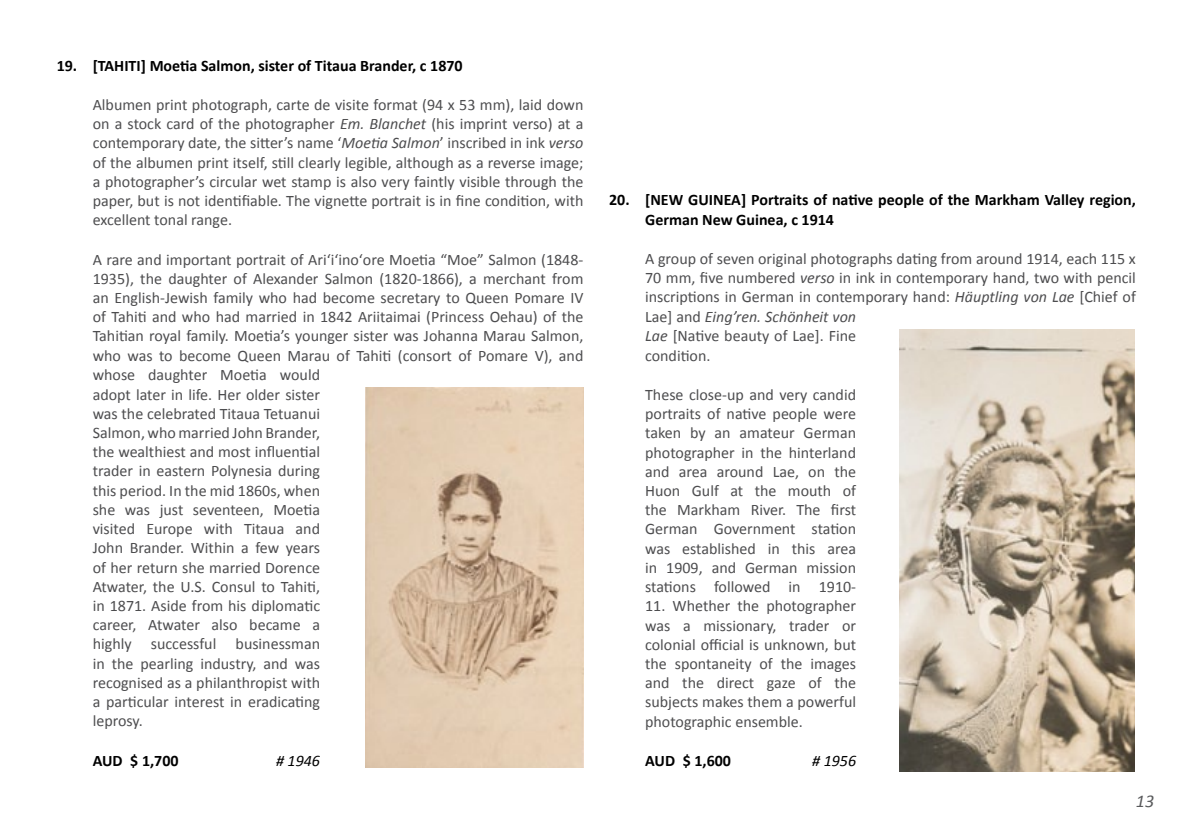
<style>
.page{position:relative;width:1191px;height:840px;background:#fff}
.page>*{position:absolute;margin:0;border:0;box-sizing:border-box;transform-origin:0 0}
.t1{font:italic 18px "Calibri";color:#58595b}
.t2{font:16px/19.2px "Calibri";color:#4d4d4f;text-align:justify}
.t3{font:700 16px/19.2px "Calibri";color:#000}
.t4{font:italic 16px "Calibri";color:#000}
.s1{font-style:italic}
</style>
<div class="page">
<img style="left:365px;top:387px;width:218px;height:380px">
<img style="left:899px;top:329px;width:235px;height:442px">
<p class="t3" style="left:57px;top:56px;width:407px">19. [TAHITI] Moetia Salmon, sister of Titaua Brander, c 1870</p>
<p class="t2" style="left:93px;top:95px;width:492px">Albumen print photograph, carte de visite format (94 x 53 mm), laid down on a stock card of the photographer <span class="s1">Em. Blanchet</span> (his imprint verso) at a contemporary date, the sitter’s name ‘<span class="s1">Moetia Salmon</span>’ inscribed in ink <span class="s1">verso </span>of the albumen print itself, still clearly legible, although as a reverse image; a photographer’s circular wet stamp is also very faintly visible through the paper, but is not identifiable. The vignette portrait is in fine condition, with excellent tonal range.</p>
<p class="t2" style="left:93px;top:249px;width:492px">A rare and important portrait of Ariʻiʻinoʻore Moetia “Moe” Salmon (1848- 1935), the daughter of Alexander Salmon (1820-1866), a merchant from an English-Jewish family who had become secretary to Queen Pomare IV of Tahiti and who had married in 1842 Ariitaimai (Princess Oehau) of the Tahitian royal family. Moetia’s younger sister was Johanna Marau Salmon, who was to become Queen Marau of Tahiti (consort of Pomare V), and</p>
<p class="t2" style="left:93px;top:365px;width:229px">whose daughter Moetia would adopt later in life. Her older sister was the celebrated Titaua Tetuanui Salmon, who married John Brander, the wealthiest and most influential trader in eastern Polynesia during this period. In the mid 1860s, when she was just seventeen, Moetia visited Europe with Titaua and John Brander. Within a few years of her return she married Dorence Atwater, the U.S. Consul to Tahiti, in 1871. Aside from his diplomatic career, Atwater also became a highly successful businessman in the pearling industry, and was recognised as a philanthropist with a particular interest in eradicating leprosy.</p>
<p class="t3" style="left:93px;top:750px;width:87px">AUD $ 1,700</p>
<p class="t4" style="left:276px;top:748px;width:46px"># 1946</p>
<p class="t3" style="left:645px;top:190px;width:492px;text-indent:-36px">20. [NEW GUINEA] Portraits of native people of the Markham Valley region,<br>German New Guinea, c 1914</p>
<p class="t2" style="left:645px;top:249px;width:492px;text-align:left">A group of seven original photographs dating from around 1914, each 115 x 70 mm, five numbered <span class="s1">verso</span> in ink in contemporary hand, two with pencil inscriptions in German in contemporary hand: <span class="s1">Häuptling von Lae</span> [Chief of Lae] and <span class="s1">Eing’ren. Schönheit von<br>Lae</span> [Native beauty of Lae]. Fine<br>condition.</p>
<p class="t2" style="left:645px;top:385px;width:212px">These close-up and very candid portraits of native people were taken by an amateur German photographer in the hinterland and area around Lae, on the Huon Gulf at the mouth of the Markham River. The first German Government station was established in this area in 1909, and German mission stations followed in 1910-</p>
<p class="t2" style="left:645px;top:596px;width:212px">11. Whether the photographer was a missionary, trader or colonial official is unknown, but the spontaneity of the images and the direct gaze of the subjects makes them a powerful photographic ensemble.</p>
<p class="t3" style="left:645px;top:750px;width:87px">AUD $ 1,600</p>
<p class="t4" style="left:812px;top:749px;width:46px"># 1956</p>
<p class="t1" style="left:1136px;top:788px;width:20px">13</p>
</div>
